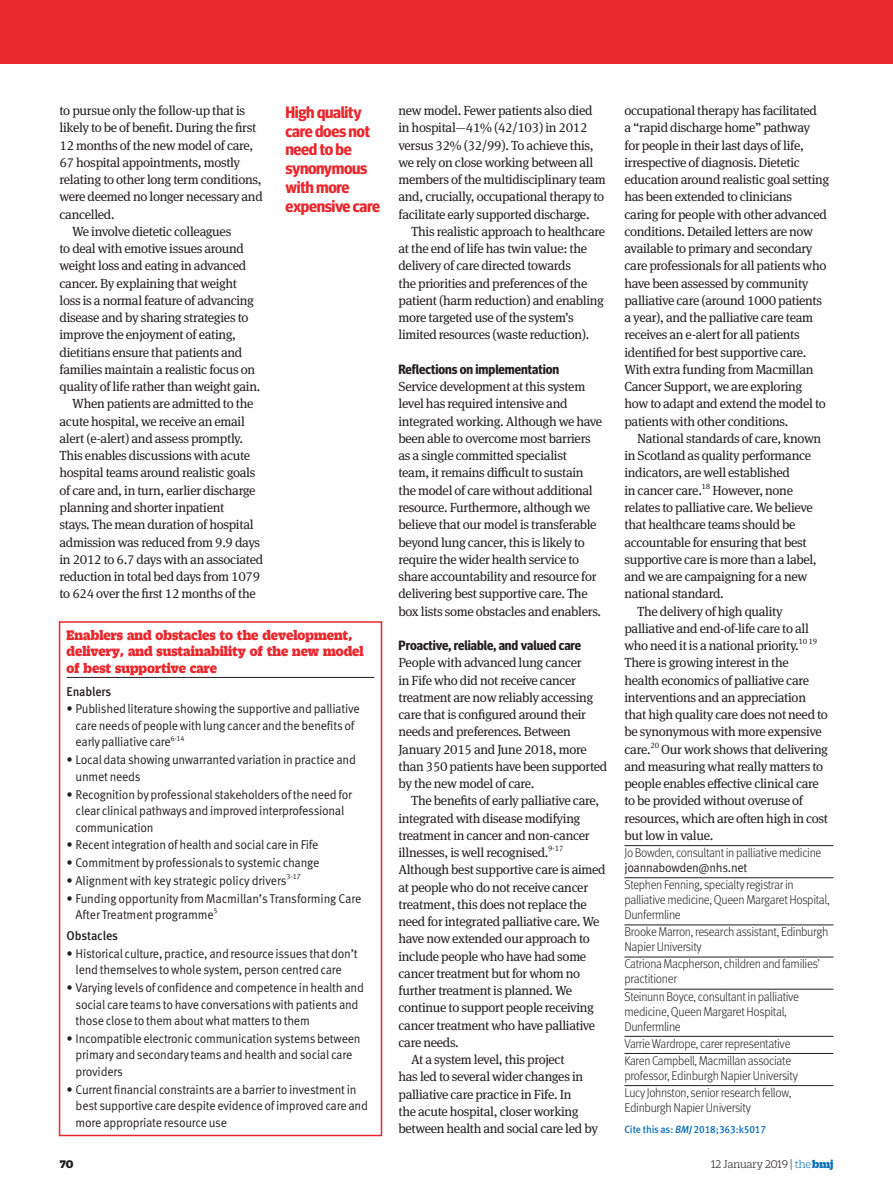
<style>
.page{position:relative;width:893px;height:1191px;background:#fff}
.page>*{position:absolute;margin:0;border:0;box-sizing:border-box;transform-origin:0 0}
.QUOTE{font:700 16.5px/18.8px "Meta Headline OT";letter-spacing:-.02em;color:#e9282d}
.BOX_HEAD{font:900 15px/16.5px "Duplicate Slab";color:#e9282d;scale:.95 1}
.SUBHEAD_CROSSHEAD{font:700 13.5px "Meta Headline OT";color:#231f20}
.BODY_INDENT{font:13.2px/17.2px "Meta Serif Pro";letter-spacing:-.025em;color:#231f20}
.BODY{font:13.2px/17.2px "Meta Serif Pro";letter-spacing:-.025em;color:#231f20}
.t1{font:12.75px/16.5px "Meta Pro Normal";letter-spacing:-.02em;color:#231f20;scale:.95 1}
.COMMENT_AUTHOR_ADDRE{font:300 12.75px/15px "Meta Pro";letter-spacing:-.025em;color:#231f20;scale:.93 1}
.BOX_TEXT_BOLD{font:500 12.75px "Meta Pro";letter-spacing:-.015em;color:#231f20;scale:.95 1}
.t2{font:300 12px "Duplicate Slab";color:#231f20}
.t3{font:900 12px "Duplicate Slab";color:#231f20}
.CITATION{font:500 10.5px "Meta Pro";letter-spacing:-.01em;color:#0970b9;scale:.95 1}
.t4{font:7.65px "Meta Pro Normal";color:#231f20;scale:.95 1}
.s1{font-family:"Meta Pro Normal";font-weight:400}
.s2{font-style:italic}
.s3{font-family:"Meta Headline OT"}
.s4{color:#0970b9}
.s5{font-weight:900;color:#0970b9}
</style>
<div class="page">
<div style="left:0;top:0;width:893px;height:64px;background:#e9282d"></div>
<hr style="left:624px;top:845px;width:209px;height:1px;background:#231f20">
<hr style="left:624px;top:877px;width:209px;height:1px;background:#231f20">
<hr style="left:624px;top:924px;width:209px;height:1px;background:#231f20">
<hr style="left:624px;top:956px;width:209px;height:1px;background:#231f20">
<hr style="left:624px;top:989px;width:209px;height:1px;background:#231f20">
<hr style="left:624px;top:1036px;width:209px;height:1px;background:#231f20">
<hr style="left:624px;top:1053px;width:209px;height:1px;background:#231f20">
<hr style="left:624px;top:1085px;width:209px;height:1px;background:#231f20">
<hr style="left:67px;top:677px;width:307px;height:1px;background:#231f20">
<div style="left:59px;top:621px;width:323px;height:515px;border:2px solid #e9282d"></div>
<p class="QUOTE" style="left:285px;top:102px;width:96px">High quality care does not need to be synonymous with more expensive care</p>
<p class="BODY_INDENT" style="left:624px;top:101px;width:206px">occupational therapy has facilitated<br>a “rapid discharge home” pathway<br>for people in their last days of life, irrespective of diagnosis. Dietetic education around realistic goal setting has been extended to clinicians caring for people with other advanced conditions. Detailed letters are now available to primary and secondary care professionals for all patients who have been assessed by community palliative care (around 1000 patients a year), and the palliative care team receives an e-alert for all patients identified for best supportive care.<br>With extra funding from Macmillan Cancer Support, we are exploring how to adapt and extend the model to patients with other conditions.</p>
<p class="BODY_INDENT" style="left:624px;top:429px;width:198px;text-indent:13px">National standards of care, known in Scotland as quality performance indicators, are well established<br>in cancer care.<sup>18</sup> However, none relates to palliative care. We believe that healthcare teams should be accountable for ensuring that best supportive care is more than a label, and we are campaigning for a new national standard.</p>
<p class="BODY_INDENT" style="left:624px;top:601px;width:205px;text-indent:13px">The delivery of high quality palliative and end-of-life care to all who need it is a national priority.<sup>10</sup> <sup>19<br></sup>There is growing interest in the<br>health economics of palliative care interventions and an appreciation that high quality care does not need to be synonymous with more expensive care.<sup>20</sup> Our work shows that delivering and measuring what really matters to people enables effective clinical care to be provided without overuse of resources, which are often high in cost but low in value.</p>
<p class="COMMENT_AUTHOR_ADDRE" style="left:624px;top:844px;width:213px">Jo Bowden, consultant in palliative medicine <span class="s1">joannabowden@nhs.net</span></p>
<p class="COMMENT_AUTHOR_ADDRE" style="left:624px;top:876px;width:222px">Stephen Fenning, specialty registrar in palliative medicine, Queen Margaret Hospital,<br>Dunfermline</p>
<p class="COMMENT_AUTHOR_ADDRE" style="left:624px;top:923px;width:221px">Brooke Marron, research assistant, Edinburgh<br>Napier University</p>
<p class="COMMENT_AUTHOR_ADDRE" style="left:624px;top:956px;width:212px">Catriona Macpherson, children and families’ practitioner</p>
<p class="COMMENT_AUTHOR_ADDRE" style="left:624px;top:988px;width:189px">Steinunn Boyce, consultant in palliative medicine, Queen Margaret Hospital,<br>Dunfermline</p>
<p class="COMMENT_AUTHOR_ADDRE" style="left:624px;top:1035px;width:180px">Varrie Wardrope, carer representative</p>
<p class="COMMENT_AUTHOR_ADDRE" style="left:624px;top:1052px;width:188px">Karen Campbell, Macmillan associate professor, Edinburgh Napier University</p>
<p class="COMMENT_AUTHOR_ADDRE" style="left:624px;top:1084px;width:181px">Lucy Johnston, senior research fellow,<br>Edinburgh Napier University</p>
<p class="CITATION" style="left:624px;top:1121px;width:151px">Cite this as: <span class="s2">BMJ</span> 2018;363:k5017</p>
<p class="BODY_INDENT" style="left:60px;top:101px;width:205px">to pursue only the follow-up that is likely to be of benefit. During the first<br>12 months of the new model of care,<br>67 hospital appointments, mostly relating to other long term conditions, were deemed no longer necessary and cancelled.</p>
<p class="BODY_INDENT" style="left:60px;top:222px;width:202px;text-indent:13px">We involve dietetic colleagues<br>to deal with emotive issues around weight loss and eating in advanced cancer. By explaining that weight loss is a normal feature of advancing disease and by sharing strategies to improve the enjoyment of eating, dietitians ensure that patients and families maintain a realistic focus on quality of life rather than weight gain.</p>
<p class="BODY_INDENT" style="left:60px;top:394px;width:205px;text-indent:13px">When patients are admitted to the acute hospital, we receive an email alert (e-alert) and assess promptly.<br>This enables discussions with acute hospital teams around realistic goals of care and, in turn, earlier discharge planning and shorter inpatient<br>stays. The mean duration of hospital admission was reduced from 9.9 days in 2012 to 6.7 days with an associated reduction in total bed days from 1079 to 624 over the first 12 months of the</p>
<p class="BODY_INDENT" style="left:398px;top:101px;width:209px">new model. Fewer patients also died in hospital—41% (42/103) in 2012 versus 32% (32/99). To achieve this, we rely on close working between all members of the multidisciplinary team and, crucially, occupational therapy to facilitate early supported discharge.</p>
<p class="BODY_INDENT" style="left:398px;top:222px;width:208px;text-indent:13px">This realistic approach to healthcare at the end of life has twin value: the delivery of care directed towards<br>the priorities and preferences of the patient (harm reduction) and enabling more targeted use of the system’s limited resources (waste reduction).</p>
<p class="SUBHEAD_CROSSHEAD" style="left:398px;top:361px;width:162px">Reflections on implementation</p>
<p class="BODY" style="left:398px;top:377px;width:205px">Service development at this system level has required intensive and integrated working. Although we have been able to overcome most barriers as a single committed specialist<br>team, it remains difficult to sustain the model of care without additional resource. Furthermore, although we believe that our model is transferable beyond lung cancer, this is likely to require the wider health service to share accountability and resource for delivering best supportive care. The box lists some obstacles and enablers.</p>
<p class="SUBHEAD_CROSSHEAD" style="left:398px;top:637px;width:184px">Proactive, reliable, and valued care</p>
<p class="BODY" style="left:398px;top:653px;width:210px">People with advanced lung cancer<br>in Fife who did not receive cancer treatment are now reliably accessing care that is configured around their needs and preferences. Between January 2015 and June 2018, more than 350 patients have been supported by the new model of care.</p>
<p class="BODY_INDENT" style="left:398px;top:791px;width:209px;text-indent:13px">The benefits of early palliative care, integrated with disease modifying treatment in cancer and non-cancer illnesses, is well recognised.<sup>9‑17<br></sup>Although best supportive care is aimed at people who do not receive cancer treatment, this does not replace the need for integrated palliative care. We have now extended our approach to include people who have had some cancer treatment but for whom no further treatment is planned. We continue to support people receiving cancer treatment who have palliative care needs.</p>
<p class="BODY_INDENT" style="left:398px;top:1050px;width:201px;text-indent:13px">At a system level, this project<br>has led to several wider changes in palliative care practice in Fife. In<br>the acute hospital, closer working between health and social care led by</p>
<p class="BOX_HEAD" style="left:67px;top:625px;width:314px">Enablers and obstacles to the development, delivery, and sustainability of the new model of best supportive care</p>
<p class="BOX_TEXT_BOLD" style="left:67px;top:681px;width:49px">Enablers</p>
<p class="t1" style="left:76px;top:700px;width:300px;text-indent:-9px">• Published literature showing the supportive and palliative care needs of people with lung cancer and the benefits of early palliative care<sup>6‑14</sup></p>
<p class="t1" style="left:76px;top:751px;width:297px;text-indent:-9px">• Local data showing unwarranted variation in practice and unmet needs</p>
<p class="t1" style="left:76px;top:785px;width:293px;text-indent:-9px">• Recognition by professional stakeholders of the need for clear clinical pathways and improved interprofessional communication</p>
<p class="t1" style="left:67px;top:836px;width:267px">• Recent integration of health and social care in Fife</p>
<p class="t1" style="left:67px;top:853px;width:268px">• Commitment by professionals to systemic change</p>
<p class="t1" style="left:67px;top:871px;width:233px">• Alignment with key strategic policy drivers</p>
<p class="t4" style="left:286px;top:870px;width:17px">3‑17</p>
<p class="t1" style="left:76px;top:889px;width:302px;text-indent:-9px">• Funding opportunity from Macmillan’s Transforming Care<br>After Treatment programme<sup>5</sup></p>
<p class="BOX_TEXT_BOLD" style="left:67px;top:925px;width:56px">Obstacles</p>
<p class="t1" style="left:67px;top:944px;width:308px;text-align:center">• Historical culture, practice, and resource issues that don’t lend themselves to whole system, person centred care</p>
<p class="t1" style="left:76px;top:978px;width:305px;text-indent:-9px">• Varying levels of confidence and competence in health and social care teams to have conversations with patients and those close to them about what matters to them</p>
<p class="t1" style="left:76px;top:1029px;width:301px;text-indent:-9px">• Incompatible electronic communication systems between primary and secondary teams and health and social care providers</p>
<p class="t1" style="left:76px;top:1080px;width:309px;text-indent:-9px">• Current financial constraints are a barrier to investment in best supportive care despite evidence of improved care and more appropriate resource use</p>
<p class="t3" style="left:60px;top:1155px;width:15px">70</p>
<p class="t2" style="left:711px;top:1156px;width:124px">12 January 2019 <span class="s3">|</span> <span class="s4">the</span> <span class="s5">bmj</span></p>
</div>
